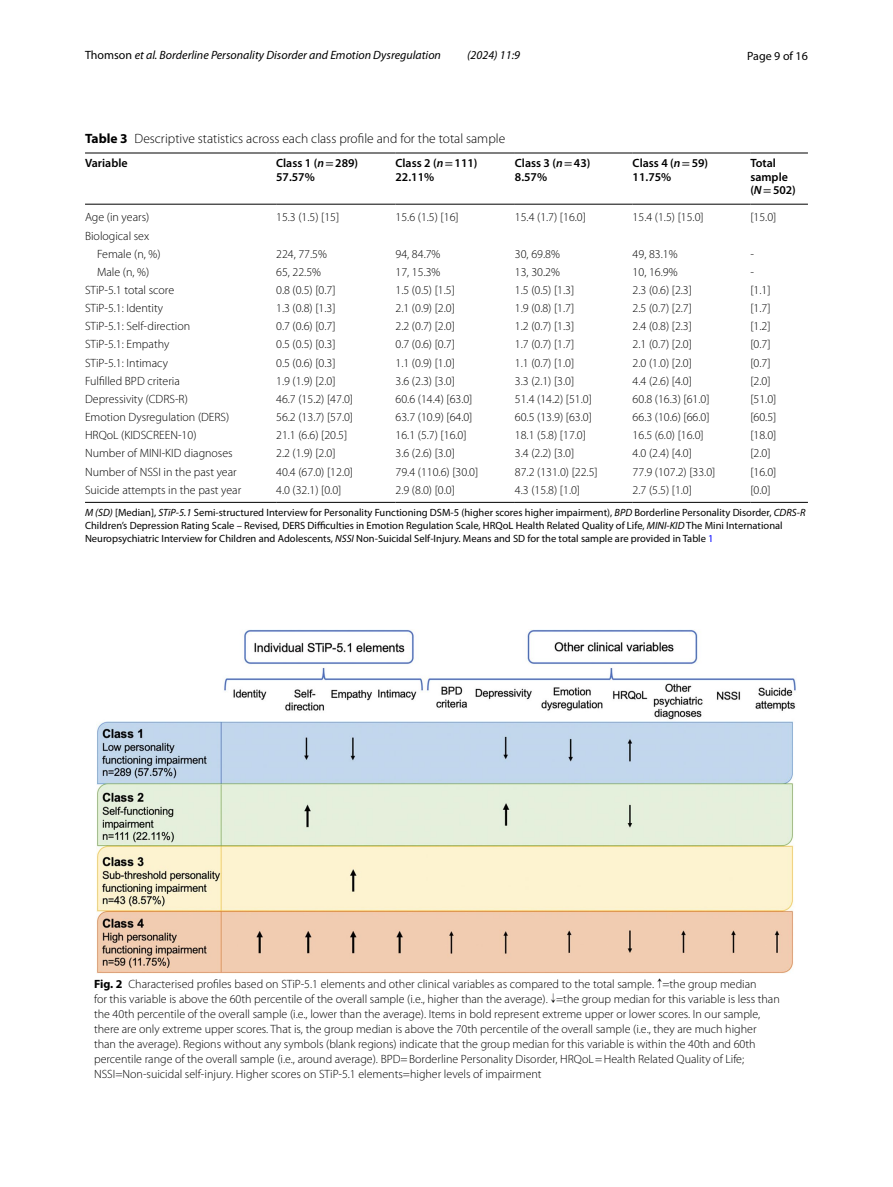
<style>
.page{position:relative;width:893px;height:1187px;background:#fff}
.page>*{position:absolute;margin:0;border:0;box-sizing:border-box;transform-origin:0 0}
.t1{font:300 13.5px "Myriad Pro";color:#000}
.t2{font:300 12px/15px "Myriad Pro";color:#000}
.t3{font:600 12px/13.5px "Myriad Pro";color:#000}
.t4{font:italic 12px "Myriad Pro";color:#000}
.t5{font:12px "Myriad Pro";color:#000}
.t6{font:10.5px/12.8px "Myriad Pro";color:#000}
.s1{font-style:normal}
.s2{font-weight:700}
.s3{font-style:italic}
.s4{font-family:"STIX";font-weight:400}
.s5{color:#00f}
.s6{font-family:"Code 2000";font-weight:400}
</style>
<div class="page">
<hr style="left:85px;top:153px;width:191px;height:1px;background:#000">
<hr style="left:85px;top:204px;width:191px;height:1px;background:#000">
<hr style="left:276px;top:153px;width:120px;height:1px;background:#000">
<hr style="left:276px;top:204px;width:120px;height:1px;background:#000">
<hr style="left:396px;top:153px;width:119px;height:1px;background:#000">
<hr style="left:396px;top:204px;width:119px;height:1px;background:#000">
<hr style="left:515px;top:153px;width:118px;height:1px;background:#000">
<hr style="left:515px;top:204px;width:118px;height:1px;background:#000">
<hr style="left:633px;top:153px;width:117px;height:1px;background:#000">
<hr style="left:633px;top:204px;width:117px;height:1px;background:#000">
<hr style="left:750px;top:153px;width:58px;height:1px;background:#000">
<hr style="left:750px;top:204px;width:58px;height:1px;background:#000">
<hr style="left:85px;top:502px;width:191px;height:1px;background:#000">
<hr style="left:276px;top:502px;width:120px;height:1px;background:#000">
<hr style="left:396px;top:502px;width:119px;height:1px;background:#000">
<hr style="left:515px;top:502px;width:118px;height:1px;background:#000">
<hr style="left:633px;top:502px;width:117px;height:1px;background:#000">
<hr style="left:750px;top:502px;width:58px;height:1px;background:#000">
<img style="left:96px;top:629px;width:700px;height:344px">
<p class="t4" style="left:85px;top:48px;width:357px"><span class="s1">Thomson</span> et al. Borderline Personality Disorder and Emotion Dysregulation</p>
<p class="t4" style="left:467px;top:48px;width:54px">(2024) 11:9</p>
<p class="t5" style="left:747px;top:48px;width:62px">Page 9 of 16</p>
<p class="t1" style="left:85px;top:131px;width:422px"><span class="s2">Table 3</span> Descriptive statistics across each class profile and for the total sample</p>
<p class="t3" style="left:85px;top:156px;width:44px">Variable</p>
<p class="t3" style="left:276px;top:156px;width:83px">Class 1 (<span class="s3">n</span><span class="s4">=</span>289)<br>57.57%</p>
<p class="t3" style="left:396px;top:156px;width:83px">Class 2 (<span class="s3">n</span><span class="s4">=</span>111)<br>22.11%</p>
<p class="t3" style="left:515px;top:156px;width:77px">Class 3 (<span class="s3">n</span><span class="s4">=</span>43)<br>8.57%</p>
<p class="t3" style="left:633px;top:156px;width:77px">Class 4 (<span class="s3">n</span><span class="s4">=</span>59)<br>11.75%</p>
<p class="t3" style="left:750px;top:156px;width:47px">Total sample (<span class="s3">N</span><span class="s4">=</span>502)</p>
<p class="t2" style="left:85px;top:210px;width:66px">Age (in years)</p>
<p class="t2" style="left:276px;top:210px;width:65px">15.3 (1.5) [15]</p>
<p class="t2" style="left:396px;top:210px;width:65px">15.6 (1.5) [16]</p>
<p class="t2" style="left:515px;top:210px;width:73px">15.4 (1.7) [16.0]</p>
<p class="t2" style="left:633px;top:210px;width:73px">15.4 (1.5) [15.0]</p>
<p class="t2" style="left:750px;top:210px;width:28px">[15.0]</p>
<p class="t2" style="left:97px;top:226px;width:65px;line-height:18.1px;text-indent:-12px">Biological sex<br>Female (n, %)</p>
<p class="t2" style="left:276px;top:246px;width:52px">224, 77.5%</p>
<p class="t2" style="left:396px;top:246px;width:46px">94, 84.7%</p>
<p class="t2" style="left:515px;top:246px;width:46px">30, 69.8%</p>
<p class="t2" style="left:633px;top:246px;width:46px">49, 83.1%</p>
<p class="t2" style="left:750px;top:246px;width:4px">-</p>
<p class="t2" style="left:97px;top:264px;width:54px">Male (n, %)</p>
<p class="t2" style="left:276px;top:264px;width:46px">65, 22.5%</p>
<p class="t2" style="left:396px;top:264px;width:46px">17, 15.3%</p>
<p class="t2" style="left:515px;top:264px;width:46px">13, 30.2%</p>
<p class="t2" style="left:633px;top:264px;width:46px">10, 16.9%</p>
<p class="t2" style="left:750px;top:264px;width:4px">-</p>
<p class="t2" style="left:85px;top:282px;width:91px">STiP-5.1 total score</p>
<p class="t2" style="left:276px;top:282px;width:61px">0.8 (0.5) [0.7]</p>
<p class="t2" style="left:396px;top:282px;width:61px">1.5 (0.5) [1.5]</p>
<p class="t2" style="left:515px;top:282px;width:61px">1.5 (0.5) [1.3]</p>
<p class="t2" style="left:633px;top:282px;width:61px">2.3 (0.6) [2.3]</p>
<p class="t2" style="left:750px;top:282px;width:22px">[1.1]</p>
<p class="t2" style="left:85px;top:301px;width:80px">STiP-5.1: Identity</p>
<p class="t2" style="left:276px;top:301px;width:61px">1.3 (0.8) [1.3]</p>
<p class="t2" style="left:396px;top:301px;width:61px">2.1 (0.9) [2.0]</p>
<p class="t2" style="left:515px;top:301px;width:61px">1.9 (0.8) [1.7]</p>
<p class="t2" style="left:633px;top:301px;width:61px">2.5 (0.7) [2.7]</p>
<p class="t2" style="left:750px;top:301px;width:22px">[1.7]</p>
<p class="t2" style="left:85px;top:319px;width:107px">STiP-5.1: Self-direction</p>
<p class="t2" style="left:276px;top:319px;width:61px">0.7 (0.6) [0.7]</p>
<p class="t2" style="left:396px;top:319px;width:61px">2.2 (0.7) [2.0]</p>
<p class="t2" style="left:515px;top:319px;width:61px">1.2 (0.7) [1.3]</p>
<p class="t2" style="left:633px;top:319px;width:61px">2.4 (0.8) [2.3]</p>
<p class="t2" style="left:750px;top:319px;width:22px">[1.2]</p>
<p class="t2" style="left:85px;top:337px;width:86px">STiP-5.1: Empathy</p>
<p class="t2" style="left:276px;top:337px;width:61px">0.5 (0.5) [0.3]</p>
<p class="t2" style="left:396px;top:337px;width:61px">0.7 (0.6) [0.7]</p>
<p class="t2" style="left:515px;top:337px;width:61px">1.7 (0.7) [1.7]</p>
<p class="t2" style="left:633px;top:337px;width:61px">2.1 (0.7) [2.0]</p>
<p class="t2" style="left:750px;top:337px;width:22px">[0.7]</p>
<p class="t2" style="left:85px;top:355px;width:84px">STiP-5.1: Intimacy</p>
<p class="t2" style="left:276px;top:355px;width:61px">0.5 (0.6) [0.3]</p>
<p class="t2" style="left:396px;top:355px;width:61px">1.1 (0.9) [1.0]</p>
<p class="t2" style="left:515px;top:355px;width:61px">1.1 (0.7) [1.0]</p>
<p class="t2" style="left:633px;top:355px;width:61px">2.0 (1.0) [2.0]</p>
<p class="t2" style="left:750px;top:355px;width:22px">[0.7]</p>
<p class="t2" style="left:85px;top:373px;width:96px">Fulfilled BPD criteria</p>
<p class="t2" style="left:276px;top:373px;width:61px">1.9 (1.9) [2.0]</p>
<p class="t2" style="left:396px;top:373px;width:61px">3.6 (2.3) [3.0]</p>
<p class="t2" style="left:515px;top:373px;width:61px">3.3 (2.1) [3.0]</p>
<p class="t2" style="left:633px;top:373px;width:61px">4.4 (2.6) [4.0]</p>
<p class="t2" style="left:750px;top:373px;width:22px">[2.0]</p>
<p class="t2" style="left:85px;top:391px;width:104px">Depressivity (CDRS-R)</p>
<p class="t2" style="left:276px;top:391px;width:78px">46.7 (15.2) [47.0]</p>
<p class="t2" style="left:396px;top:391px;width:78px">60.6 (14.4) [63.0]</p>
<p class="t2" style="left:515px;top:391px;width:78px">51.4 (14.2) [51.0]</p>
<p class="t2" style="left:633px;top:391px;width:78px">60.8 (16.3) [61.0]</p>
<p class="t2" style="left:750px;top:391px;width:28px">[51.0]</p>
<p class="t2" style="left:85px;top:410px;width:146px">Emotion Dysregulation (DERS)</p>
<p class="t2" style="left:276px;top:410px;width:78px">56.2 (13.7) [57.0]</p>
<p class="t2" style="left:396px;top:410px;width:78px">63.7 (10.9) [64.0]</p>
<p class="t2" style="left:515px;top:410px;width:78px">60.5 (13.9) [63.0]</p>
<p class="t2" style="left:633px;top:410px;width:78px">66.3 (10.6) [66.0]</p>
<p class="t2" style="left:750px;top:410px;width:28px">[60.5]</p>
<p class="t2" style="left:85px;top:428px;width:113px">HRQoL (KIDSCREEN-10)</p>
<p class="t2" style="left:276px;top:428px;width:73px">21.1 (6.6) [20.5]</p>
<p class="t2" style="left:396px;top:428px;width:73px">16.1 (5.7) [16.0]</p>
<p class="t2" style="left:515px;top:428px;width:73px">18.1 (5.8) [17.0]</p>
<p class="t2" style="left:633px;top:428px;width:73px">16.5 (6.0) [16.0]</p>
<p class="t2" style="left:750px;top:428px;width:28px">[18.0]</p>
<p class="t2" style="left:85px;top:446px;width:149px">Number of MINI-KID diagnoses</p>
<p class="t2" style="left:276px;top:446px;width:61px">2.2 (1.9) [2.0]</p>
<p class="t2" style="left:396px;top:446px;width:61px">3.6 (2.6) [3.0]</p>
<p class="t2" style="left:515px;top:446px;width:61px">3.4 (2.2) [3.0]</p>
<p class="t2" style="left:633px;top:446px;width:61px">4.0 (2.4) [4.0]</p>
<p class="t2" style="left:750px;top:446px;width:22px">[2.0]</p>
<p class="t2" style="left:85px;top:464px;width:153px">Number of NSSI in the past year</p>
<p class="t2" style="left:276px;top:464px;width:78px">40.4 (67.0) [12.0]</p>
<p class="t2" style="left:396px;top:464px;width:84px">79.4 (110.6) [30.0]</p>
<p class="t2" style="left:515px;top:464px;width:84px">87.2 (131.0) [22.5]</p>
<p class="t2" style="left:633px;top:464px;width:84px">77.9 (107.2) [33.0]</p>
<p class="t2" style="left:750px;top:464px;width:28px">[16.0]</p>
<p class="t2" style="left:85px;top:482px;width:158px">Suicide attempts in the past year</p>
<p class="t2" style="left:276px;top:482px;width:67px">4.0 (32.1) [0.0]</p>
<p class="t2" style="left:396px;top:482px;width:61px">2.9 (8.0) [0.0]</p>
<p class="t2" style="left:515px;top:482px;width:67px">4.3 (15.8) [1.0]</p>
<p class="t2" style="left:633px;top:482px;width:61px">2.7 (5.5) [1.0]</p>
<p class="t2" style="left:750px;top:482px;width:22px">[0.0]</p>
<p class="t6" style="left:85px;top:506px;width:722px"><span class="s3">M (SD)</span> [Median], <span class="s3">STiP-5.1</span> Semi-structured Interview for Personality Functioning DSM-5 (higher scores higher impairment), <span class="s3">BPD</span> Borderline Personality Disorder, <span class="s3">CDRS-R<br></span>Children’s Depression Rating Scale – Revised, DERS Difficulties in Emotion Regulation Scale, HRQoL Health Related Quality of Life, <span class="s3">MINI-KID</span> The Mini International<br>Neuropsychiatric Interview for Children and Adolescents, <span class="s3">NSSI</span> Non-Suicidal Self-Injury. Means and SD for the total sample are provided in Table <span class="s5">1</span></p>
<p class="t2" style="left:94px;top:976px;width:687px"><span class="s2">Fig. 2</span> Characterised profiles based on STiP-5.1 elements and other clinical variables as compared to the total sample. <span class="s6">↑</span>=the group median<br>for this variable is above the 60th percentile of the overall sample (i.e., higher than the average). <span class="s6">↓</span>=the group median for this variable is less than the 40th percentile of the overall sample (i.e., lower than the average). Items in bold represent extreme upper or lower scores. In our sample, there are only extreme upper scores. That is, the group median is above the 70th percentile of the overall sample (i.e., they are much higher than the average). Regions without any symbols (blank regions) indicate that the group median for this variable is within the 40th and 60th percentile range of the overall sample (i.e., around average). BPD=Borderline Personality Disorder, HRQoL=Health Related Quality of Life; NSSI=Non-suicidal self-injury. Higher scores on STiP-5.1 elements=higher levels of impairment</p>
</div>
